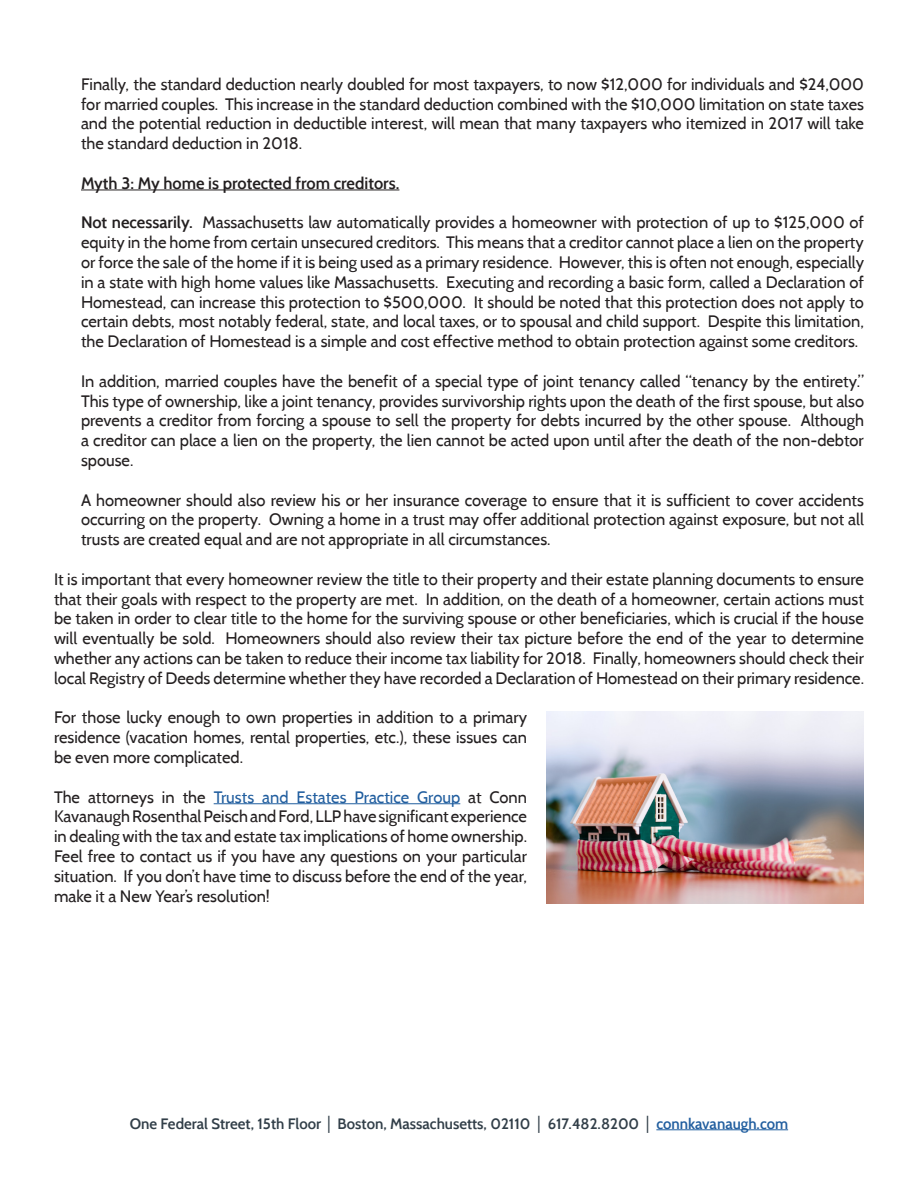
<style>
.page{position:relative;width:918px;height:1188px;background:#fff}
.page>*{position:absolute;margin:0;border:0;box-sizing:border-box;transform-origin:0 0}
.t1{font:16.5px/19.8px "Cabin";color:#231f20;text-align:justify}
.t2{font:600 16.5px "Cabin";color:#231f20}
.t3{font:600 15px "Cabin";color:#313e48}
.s1{font-weight:600}
.s2{color:#215e9f}
.s3{font-family:"Calibri";font-weight:400;font-size:18px}
</style>
<div class="page">
<hr style="left:81px;top:190px;width:318px;height:1px;background:#231f20">
<hr style="left:214px;top:803px;width:246px;height:1px;background:#215e9f">
<img style="left:547px;top:711px;width:316px;height:192px">
<hr style="left:656px;top:1129px;width:132px;height:1px;background:#215e9f">
<p class="t1" style="left:81px;top:74px;width:785px">Finally, the standard deduction nearly doubled for most taxpayers, to now $12,000 for individuals and $24,000 for married couples. This increase in the standard deduction combined with the $10,000 limitation on state taxes and the potential reduction in deductible interest, will mean that many taxpayers who itemized in 2017 will take the standard deduction in 2018.</p>
<p class="t2" style="left:81px;top:173px;width:320px">Myth 3: My home is protected from creditors.</p>
<p class="t1" style="left:81px;top:213px;width:785px"><span class="s1">Not necessarily.</span> Massachusetts law automatically provides a homeowner with protection of up to $125,000 of equity in the home from certain unsecured creditors. This means that a creditor cannot place a lien on the property or force the sale of the home if it is being used as a primary residence. However, this is often not enough, especially in a state with high home values like Massachusetts. Executing and recording a basic form, called a Declaration of Homestead, can increase this protection to $500,000. It should be noted that this protection does not apply to certain debts, most notably federal, state, and local taxes, or to spousal and child support. Despite this limitation, the Declaration of Homestead is a simple and cost effective method to obtain protection against some creditors.</p>
<p class="t1" style="left:81px;top:371px;width:785px">In addition, married couples have the benefit of a special type of joint tenancy called “tenancy by the entirety.” This type of ownership, like a joint tenancy, provides survivorship rights upon the death of the first spouse, but also prevents a creditor from forcing a spouse to sell the property for debts incurred by the other spouse. Although a creditor can place a lien on the property, the lien cannot be acted upon until after the death of the non-debtor spouse.</p>
<p class="t1" style="left:81px;top:490px;width:785px">A homeowner should also review his or her insurance coverage to ensure that it is sufficient to cover accidents occurring on the property. Owning a home in a trust may offer additional protection against exposure, but not all trusts are created equal and are not appropriate in all circumstances.</p>
<p class="t1" style="left:54px;top:569px;width:812px">It is important that every homeowner review the title to their property and their estate planning documents to ensure that their goals with respect to the property are met. In addition, on the death of a homeowner, certain actions must be taken in order to clear title to the home for the surviving spouse or other beneficiaries, which is crucial if the house will eventually be sold. Homeowners should also review their tax picture before the end of the year to determine whether any actions can be taken to reduce their income tax liability for 2018. Finally, homeowners should check their local Registry of Deeds determine whether they have recorded a Declaration of Homestead on their primary residence.</p>
<p class="t1" style="left:54px;top:708px;width:475px">For those lucky enough to own properties in addition to a primary residence (vacation homes, rental properties, etc.), these issues can be even more complicated.</p>
<p class="t1" style="left:54px;top:787px;width:475px">The attorneys in the <span class="s2">Trusts and Estates Practice Group</span> at Conn Kavanaugh Rosenthal Peisch and Ford, LLP have significant experience in dealing with the tax and estate tax implications of home ownership.<br>Feel free to contact us if you have any questions on your particular situation. If you don’t have time to discuss before the end of the year, make it a New Year’s resolution!</p>
<p class="t3" style="left:130px;top:1114px;width:660px">One Federal Street, 15th Floor <span class="s3">│</span> Boston, Massachusetts, 02110 <span class="s3">│</span> 617.482.8200 <span class="s3">│</span> <span class="s2">connkavanaugh.com</span></p>
</div>
